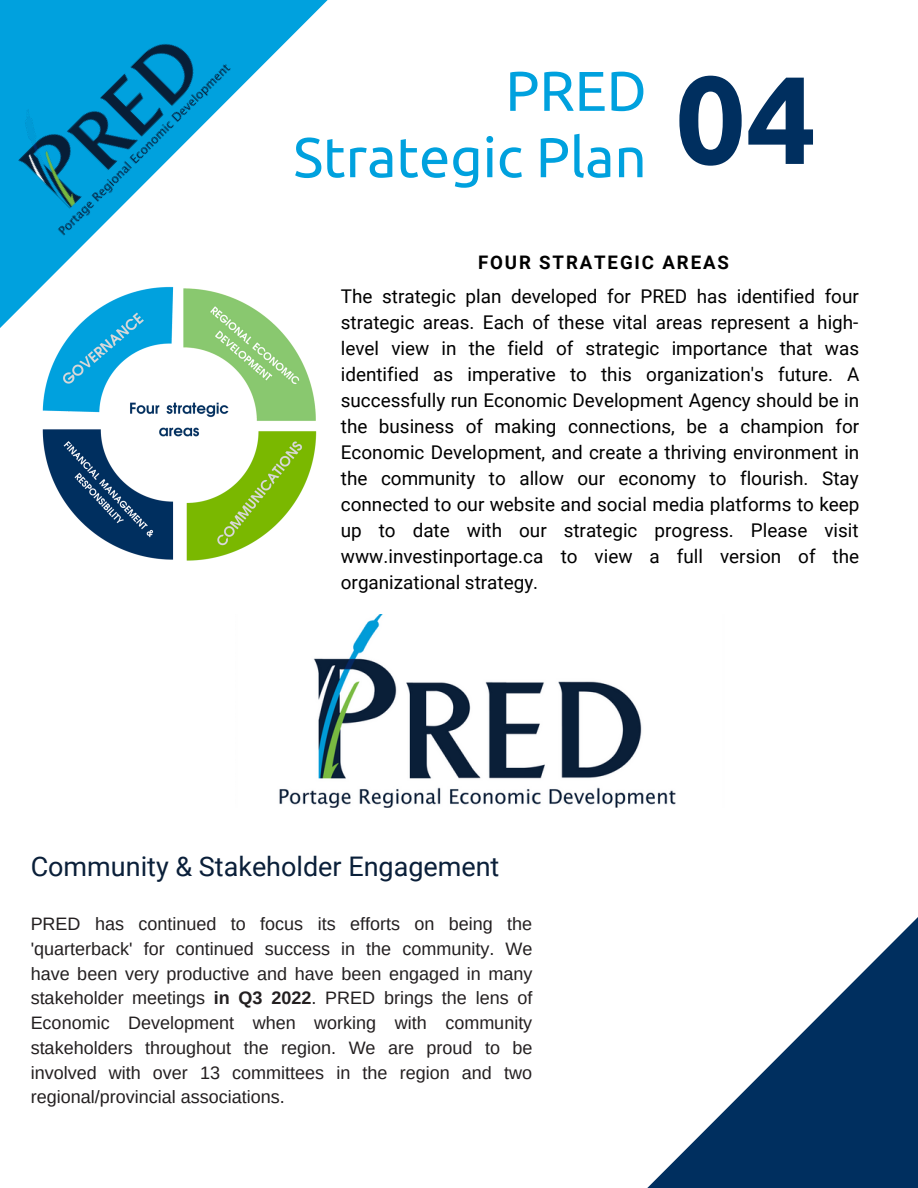
<style>
.page{position:relative;width:918px;height:1188px;background:#fff}
.page>*{position:absolute;margin:0;border:0;box-sizing:border-box;transform-origin:0 0}
.t1{font:700 124.5px "Ubuntu";color:#002f5f}
.t2{font:55.95px/66.3px "Ubuntu";color:#00a1de;text-align:right}
.t3{font:27px "Roboto";color:#0a1f39}
.t4{font:18.9px/26px "Roboto";color:#000;text-align:justify}
.t5{font:700 18.6px "Roboto";letter-spacing:.1em;color:#000}
.t6{font:18px/24.8px "Arimo";color:#231f20;text-align:justify}
.s1{font-weight:700}
</style>
<div class="page">
<svg style="left:0;top:0;width:328px;height:328px"></svg>
<svg style="left:647px;top:917px;width:271px;height:271px"></svg>
<img style="left:38px;top:286px;width:284px;height:275px">
<img style="left:0;top:0;width:256px;height:258px">
<img style="left:279px;top:614px;width:397px;height:194px">
<h2 class="t2" style="left:293px;top:57px;width:355px">PRED<br>Strategic Plan</h2>
<h1 class="t1" style="left:675px;top:48px;width:143px">04</h1>
<p class="t5" style="left:478px;top:252px;width:252px">FOUR STRATEGIC AREAS</p>
<p class="t4" style="left:341px;top:283px;width:520px">The strategic plan developed for PRED has identified four strategic areas. Each of these vital areas represent a high&shy;level view in the field of strategic importance that was identified as imperative to this organization's future. A successfully run Economic Development Agency should be in the business of making connections, be a champion for Economic Development, and create a thriving environment in the community to allow our economy to flourish. Stay connected to our website and social media platforms to keep up to date with our strategic progress. Please visit www.investinportage.ca to view a full version of the organizational strategy.</p>
<h3 class="t3" style="left:31px;top:851px;width:470px">Community &amp; Stakeholder Engagement</h3>
<p class="t6" style="left:31px;top:912px;width:503px">PRED has continued to focus its efforts on being the 'quarterback' for continued success in the community. We have been very productive and have been engaged in many stakeholder meetings <span class="s1">in Q3 2022</span>. PRED brings the lens of Economic Development when working with community stakeholders throughout the region. We are proud to be involved with over 13 committees in the region and two regional/provincial associations.</p>
</div>
